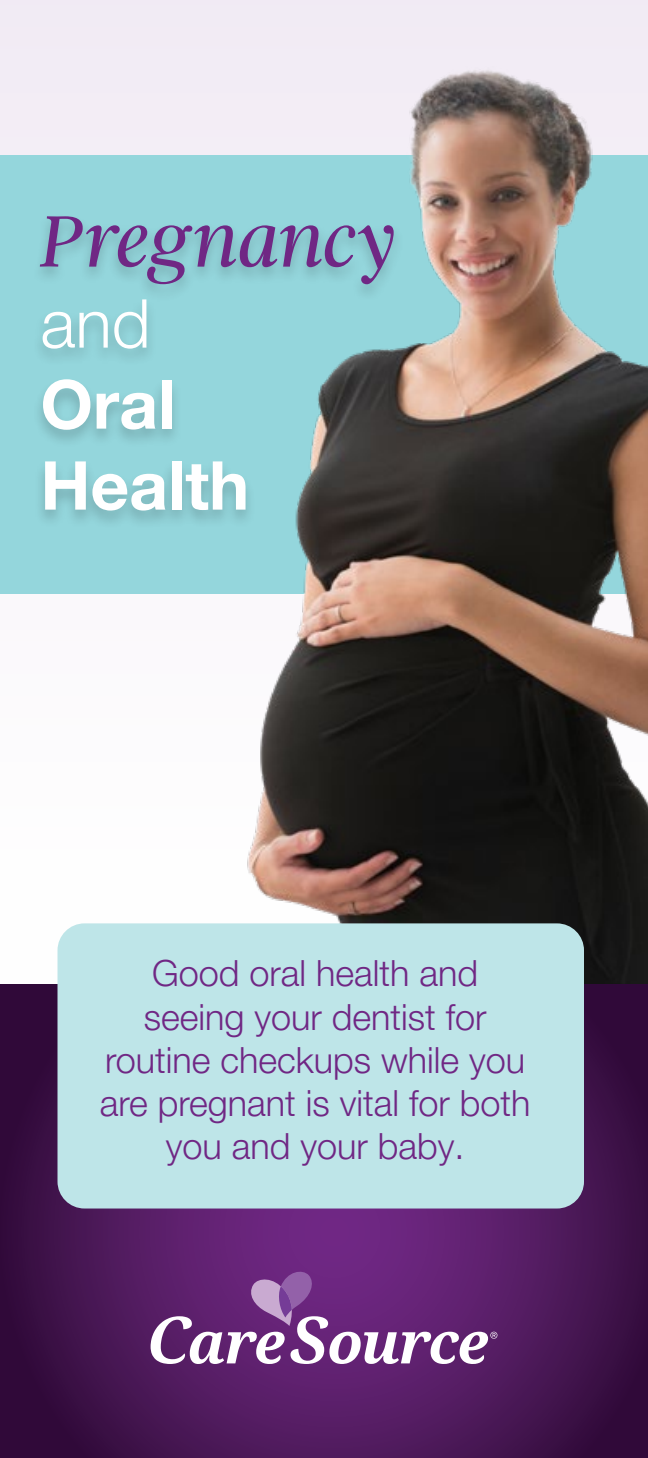
<style>
.page{position:relative;width:648px;height:1458px;background:#fff}
.page>*{position:absolute;margin:0;border:0;box-sizing:border-box;transform-origin:0 0}
.t1{font:italic 300 81px "Argent CF";letter-spacing:-.01em;color:#702784}
.t2{font:700 67.5px/81px "Helvetica Neue LT Pro";color:#fff}
.t3{font:300 36px/43.2px "Helvetica Neue LT Pro";color:#702784;text-align:center}
.s1{font-weight:300}
</style>
<div class="page">
<div style="left:0;top:0;width:648px;height:1059px;background:linear-gradient(to right,#f8f6fa,#eee7f2)"></div>
<div style="left:0;top:156px;width:648px;height:438px;background:#94d6dc"></div>
<img style="left:192px;top:21px;width:456px;height:964px">
<svg style="left:0;top:985px;width:648px;height:473px;background:#481655"></svg>
<div style="left:29px;top:213px;width:376px;height:317px;background:#000;opacity:.2"></div>
<div style="left:58px;top:923px;width:526px;height:286px;background:#bee5e8;border-radius:27px"></div>
<svg style="left:151px;top:1272px;width:346px;height:92px;background:#804c8e"></svg>
<h1 class="t1" style="left:40px;top:200px;width:356px">Pregnancy</h1>
<h1 class="t2" style="left:40px;top:282px;width:210px"><span class="s1">and<br></span>Oral<br>Health</h1>
<p class="t3" style="left:100px;top:951px;width:432px">Good oral health and seeing your dentist for routine checkups while you are pregnant is vital for both you and your baby.</p>
</div>
